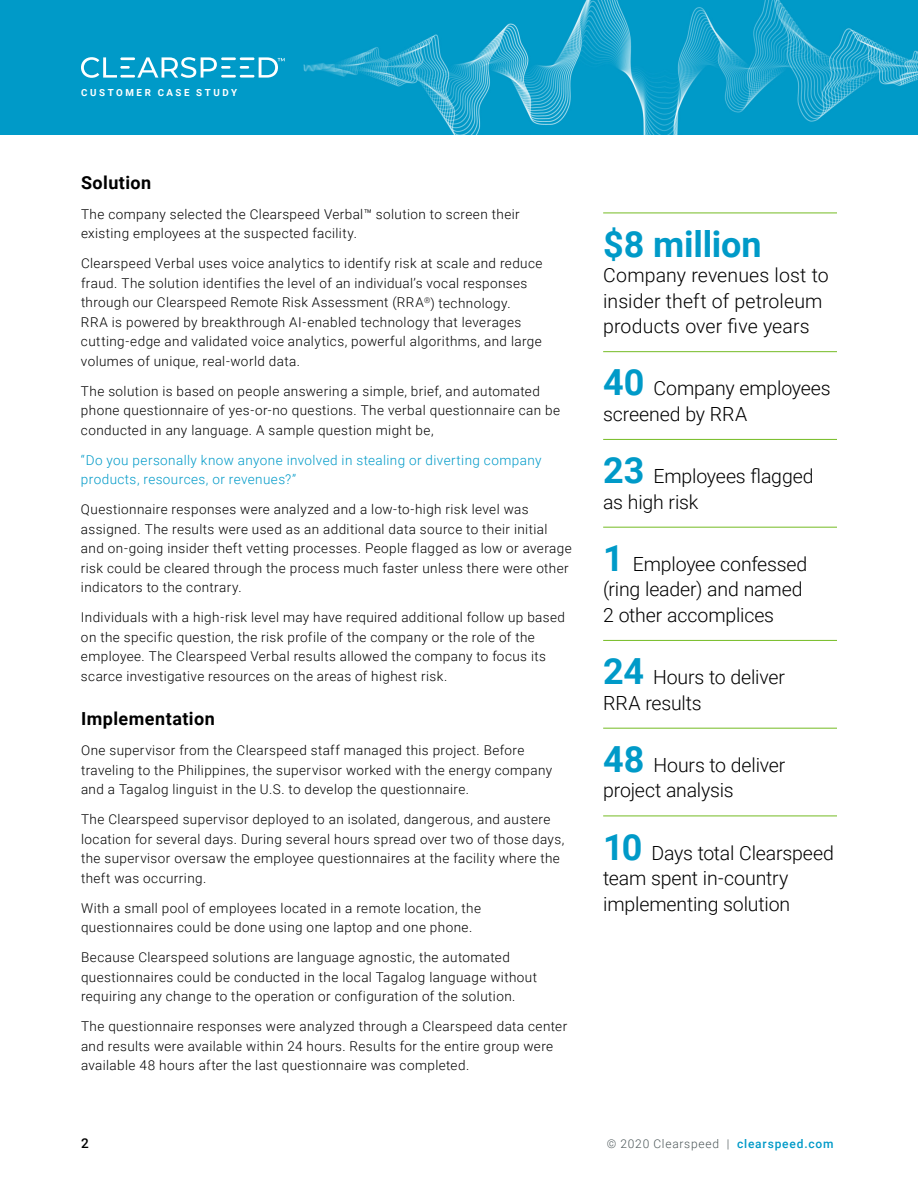
<style>
.page{position:relative;width:918px;height:1188px;background:#fff}
.page>*{position:absolute;margin:0;border:0;box-sizing:border-box;transform-origin:0 0}
.t1{font:700 36px "Roboto";letter-spacing:-.01em;color:#009ac8}
.t2{font:300 19.5px/25.5px "Roboto";letter-spacing:-.005em;color:#000}
.t3{font:700 18px "Roboto";letter-spacing:.025em;color:#000}
.t4{font:300 13.5px/19.5px "Roboto";letter-spacing:.03em;color:#000}
.t5{font:300 13.5px/19.5px "Roboto";letter-spacing:.03em;color:#009ac8}
.t6{font:500 13.5px "Roboto";color:#000}
.t7{font:300 12px "Roboto";letter-spacing:.06em;color:#4c5759}
.t8{font:700 9.75px "Roboto";letter-spacing:.265em;color:#fff}
.s1{font-weight:700;font-size:36px;color:#009ac8}
.s2{font-weight:500;color:#009ac8}
</style>
<div class="page">
<img style="left:0;top:0;width:918px;height:135px">
<hr style="left:120px;top:57px;width:15px;height:3px;background:#fff">
<svg style="left:81px;top:57px;width:49px;height:21px"></svg>
<hr style="left:120px;top:75px;width:15px;height:3px;background:#fff">
<hr style="left:221px;top:57px;width:15px;height:3px;background:#fff">
<svg style="left:137px;top:57px;width:94px;height:21px"></svg>
<hr style="left:221px;top:75px;width:15px;height:3px;background:#fff">
<hr style="left:240px;top:57px;width:14px;height:3px;background:#fff">
<svg style="left:240px;top:66px;width:9px;height:3px"></svg>
<hr style="left:240px;top:75px;width:14px;height:3px;background:#fff">
<svg style="left:259px;top:57px;width:26px;height:21px"></svg>
<hr style="left:603px;top:213px;width:234px;height:1px;background:#74bb23">
<hr style="left:603px;top:351px;width:234px;height:1px;background:#74bb23">
<hr style="left:603px;top:439px;width:234px;height:1px;background:#74bb23">
<hr style="left:603px;top:527px;width:234px;height:1px;background:#74bb23">
<hr style="left:603px;top:640px;width:234px;height:1px;background:#74bb23">
<hr style="left:603px;top:728px;width:234px;height:1px;background:#74bb23">
<hr style="left:603px;top:816px;width:234px;height:1px;background:#74bb23">
<p class="t8" style="left:81px;top:85px;width:157px">CUSTOMER CASE STUDY</p>
<h3 class="t3" style="left:81px;top:170px;width:72px">Solution</h3>
<p class="t4" style="left:81px;top:204px;width:440px">The company selected the Clearspeed Verbal™ solution to screen their existing employees at the suspected facility.</p>
<p class="t4" style="left:81px;top:253px;width:463px">Clearspeed Verbal uses voice analytics to identify risk at scale and reduce fraud. The solution identifies the level of an individual’s vocal responses through our Clearspeed Remote Risk Assessment (RRA<sup>®</sup>) technology.<br>RRA is powered by breakthrough AI-enabled technology that leverages cutting-edge and validated voice analytics, powerful algorithms, and large volumes of unique, real-world data.</p>
<p class="t4" style="left:81px;top:381px;width:481px">The solution is based on people answering a simple, brief, and automated phone questionnaire of yes-or-no questions. The verbal questionnaire can be conducted in any language. A sample question might be,</p>
<p class="t5" style="left:81px;top:450px;width:462px">“Do you personally know anyone involved in stealing or diverting company products, resources, or revenues?”</p>
<p class="t4" style="left:81px;top:499px;width:492px">Questionnaire responses were analyzed and a low-to-high risk level was assigned. The results were used as an additional data source to their initial and on-going insider theft vetting processes. People flagged as low or average risk could be cleared through the process much faster unless there were other indicators to the contrary.</p>
<p class="t4" style="left:81px;top:607px;width:486px">Individuals with a high-risk level may have required additional follow up based on the specific question, the risk profile of the company or the role of the employee. The Clearspeed Verbal results allowed the company to focus its scarce investigative resources on the areas of highest risk.</p>
<h3 class="t3" style="left:81px;top:706px;width:135px">Implementation</h3>
<p class="t4" style="left:81px;top:740px;width:473px">One supervisor from the Clearspeed staff managed this project. Before traveling to the Philippines, the supervisor worked with the energy company and a Tagalog linguist in the U.S. to develop the questionnaire.</p>
<p class="t4" style="left:81px;top:809px;width:485px">The Clearspeed supervisor deployed to an isolated, dangerous, and austere location for several days. During several hours spread over two of those days, the supervisor oversaw the employee questionnaires at the facility where the theft was occurring.</p>
<p class="t4" style="left:81px;top:898px;width:402px">With a small pool of employees located in a remote location, the questionnaires could be done using one laptop and one phone.</p>
<p class="t4" style="left:81px;top:947px;width:458px">Because Clearspeed solutions are language agnostic, the automated questionnaires could be conducted in the local Tagalog language without requiring any change to the operation or configuration of the solution.</p>
<p class="t4" style="left:81px;top:1016px;width:488px">The questionnaire responses were analyzed through a Clearspeed data center and results were available within 24 hours. Results for the entire group were available 48 hours after the last questionnaire was completed.</p>
<h1 class="t1" style="left:603px;top:218px;width:160px">$8 million</h1>
<h2 class="t2" style="left:603px;top:262px;width:227px">Company revenues lost to insider theft of petroleum products over five years</h2>
<h2 class="t2" style="left:603px;top:375px;width:229px"><span class="s1">40</span> Company employees screened by RRA</h2>
<h2 class="t2" style="left:603px;top:463px;width:212px"><span class="s1">23</span> Employees flagged as high risk</h2>
<h2 class="t2" style="left:603px;top:550px;width:206px"><span class="s1">1</span> Employee confessed (ring leader) and named<br>2 other accomplices</h2>
<h2 class="t2" style="left:603px;top:664px;width:183px"><span class="s1">24</span> Hours to deliver<br>RRA results</h2>
<h2 class="t2" style="left:603px;top:751px;width:184px"><span class="s1">48</span> Hours to deliver project analysis</h2>
<h2 class="t2" style="left:603px;top:839px;width:232px"><span class="s1">10</span> Days total Clearspeed team spent in-country implementing solution</h2>
<p class="t6" style="left:81px;top:1133px;width:9px">2</p>
<p class="t7" style="left:607px;top:1135px;width:228px">© 2020 Clearspeed | <span class="s2">clearspeed.com</span></p>
</div>
